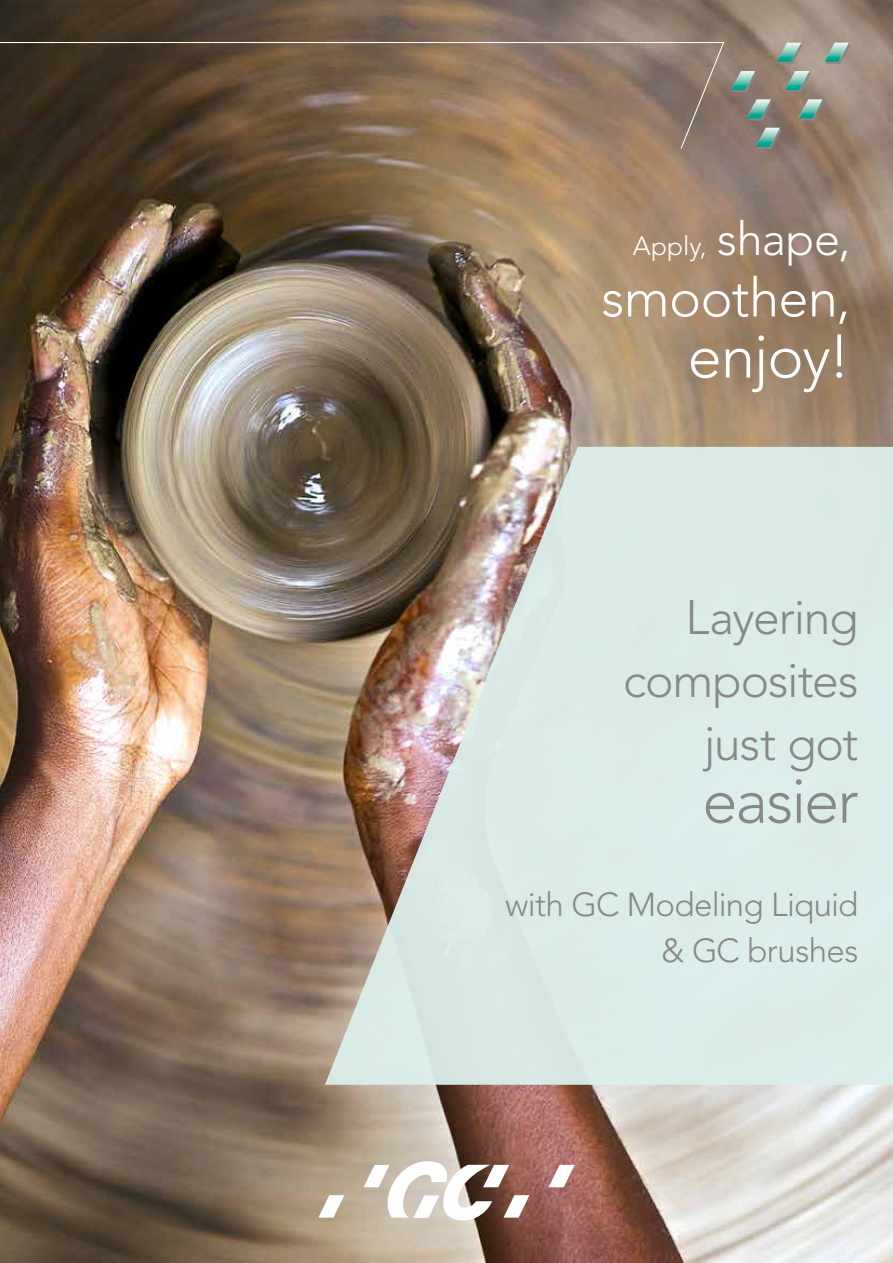
<style>
.page{position:relative;width:893px;height:1263px;background:#fff}
.page>*{position:absolute;margin:0;border:0;box-sizing:border-box;transform-origin:0 0}
.t1{font:300 63px "Avenir LT Std";letter-spacing:-.03em;color:#878988}
.t2{font:300 61.2px "Avenir LT Std";letter-spacing:-.02em;color:#fff}
.t3{font:300 53.85px "Avenir LT Std";letter-spacing:-.01em;color:#fff}
.t4{font:300 48px/63px "Avenir LT Std";letter-spacing:-.025em;color:#878988;text-align:right}
.t5{font:300 33px/46.5px "Avenir LT Std";letter-spacing:-.02em;color:#878988;text-align:right}
.t6{font:300 26.25px "Avenir LT Std";color:#fff}
.s1{font-size:46.5px}
</style>
<div class="page">
<img style="left:0;top:0;width:893px;height:1263px">
<svg style="left:778px;top:45px;width:25px;height:19px"></svg>
<svg style="left:732px;top:73px;width:25px;height:19px"></svg>
<svg style="left:748px;top:101px;width:24px;height:19px"></svg>
<svg style="left:826px;top:45px;width:24px;height:19px"></svg>
<svg style="left:786px;top:73px;width:25px;height:19px"></svg>
<svg style="left:800px;top:101px;width:24px;height:19px"></svg>
<svg style="left:757px;top:130px;width:25px;height:19px"></svg>
<img style="left:777px;top:43px;width:24px;height:19px">
<img style="left:731px;top:71px;width:24px;height:19px">
<img style="left:746px;top:99px;width:25px;height:19px">
<img style="left:825px;top:43px;width:24px;height:19px">
<img style="left:785px;top:71px;width:24px;height:19px">
<img style="left:798px;top:99px;width:24px;height:19px">
<img style="left:756px;top:128px;width:24px;height:19px">
<svg style="left:0;top:41px;width:725px;height:109px;background:#735e4a"></svg>
<svg style="left:325px;top:447px;width:568px;height:638px;background:#cbd2cc"></svg>
<svg style="left:549px;top:1165px;width:26px;height:22px"></svg>
<svg style="left:364px;top:1161px;width:165px;height:59px"></svg>
<svg style="left:318px;top:1195px;width:26px;height:22px"></svg>
<p class="t6" style="left:633px;top:231px;width:219px">Apply, <span class="s1">shape,</span></p>
<h3 class="t3" style="left:601px;top:266px;width:251px">smoothen,</h3>
<h2 class="t2" style="left:688px;top:320px;width:164px">enjoy!</h2>
<h3 class="t4" style="left:623px;top:586px;width:237px">Layering composites just got</h3>
<h1 class="t1" style="left:702px;top:764px;width:158px">easier</h1>
<p class="t5" style="left:505px;top:881px;width:355px">with GC Modeling Liquid &amp; GC brushes</p>
</div>
